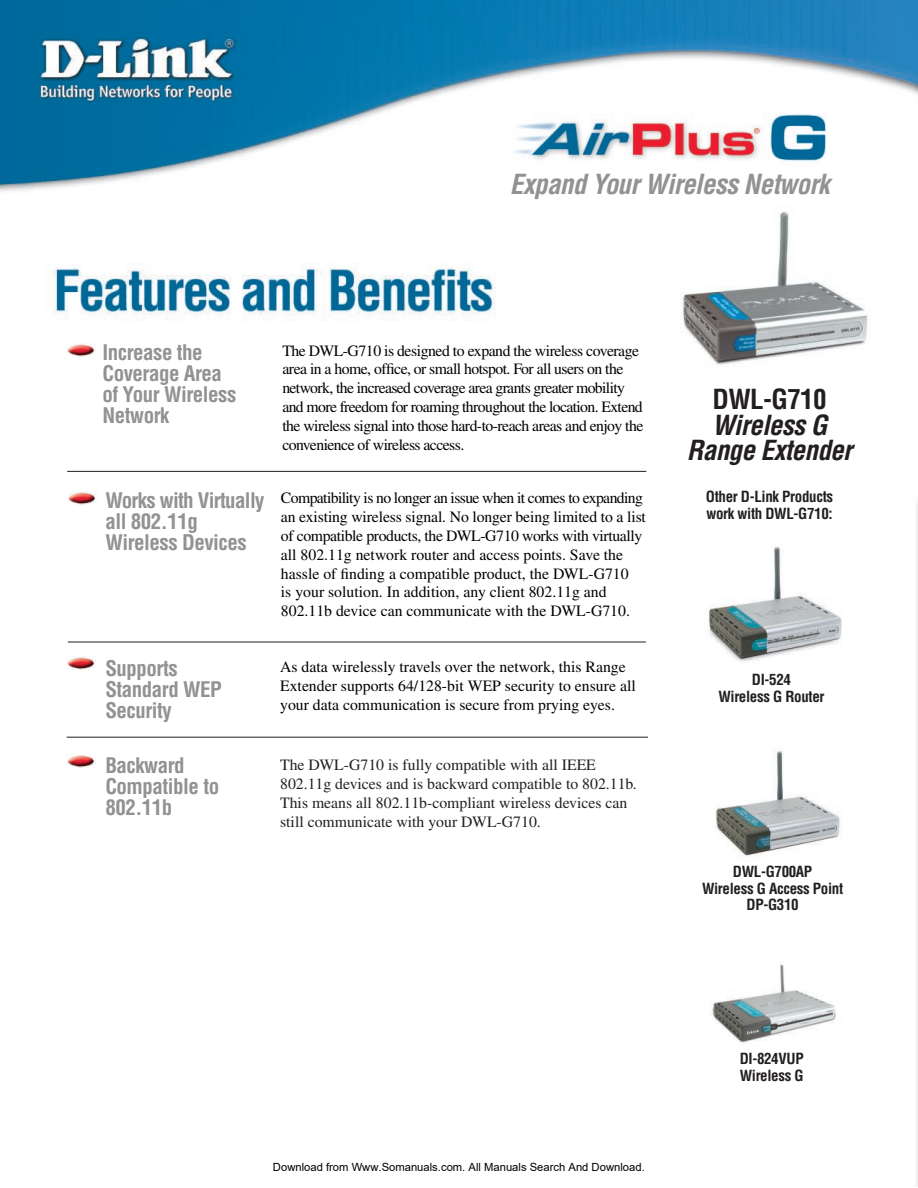
<style>
.page{position:relative;width:918px;height:1188px;background:#fff}
.page>*{position:absolute;margin:0;border:0;box-sizing:border-box;transform-origin:0 0}
.t1{font:italic 700 condensed 27px "Helvetica";letter-spacing:-.025em;color:#919294}
.t2{font:italic 700 condensed 27px/25.5px "Helvetica";letter-spacing:-.025em;color:#231f20;text-align:center}
.t3{font:700 condensed 27px "Helvetica";letter-spacing:-.025em;color:#231f20}
.t4{font:700 condensed 21px/21px "Helvetica";letter-spacing:-.025em;color:#919294}
.t5{font:15.75px/18.9px "Times";letter-spacing:-.025em;color:#000}
.t6{font:15.75px/18.9px "Times";color:#231f20}
.t7{font:15.75px/18.9px "Times";color:#000}
.t8{font:700 condensed 15px/16.5px "Helvetica";letter-spacing:-.025em;color:#231f20}
.t9{font:11.25px "Arial";color:#000}
</style>
<div class="page">
<img style="left:0;top:0;width:918px;height:1187px">
<div style="left:282px;top:343px;width:364px;height:110px;background:#fff"></div>
<hr style="left:68px;top:642px;width:578px;height:1px;background:#231f20">
<img style="left:67px;top:343px;width:29px;height:14px">
<img style="left:67px;top:657px;width:28px;height:14px">
<hr style="left:67px;top:471px;width:579px;height:1px;background:#231f20">
<img style="left:67px;top:491px;width:29px;height:14px">
<hr style="left:67px;top:737px;width:581px;height:1px;background:#231f20">
<img style="left:67px;top:754px;width:28px;height:14px">
<img style="left:510px;top:113px;width:318px;height:54px">
<h1 class="t1" style="left:510px;top:167px;width:321px">Expand Your Wireless Network</h1>
<h2 class="t4" style="left:103px;top:341px;width:135px">Increase the<br>Coverage Area of Your Wireless<br>Network</h2>
<p class="t5" style="left:282px;top:341px;width:362px">The DWL-G710 is designed to expand the wireless coverage area in a home, office, or small hotspot. For all users on the network, the increased coverage area grants greater mobility and more freedom for roaming throughout the location. Extend the wireless signal into those hard-to-reach areas and enjoy the convenience of wireless access.</p>
<h2 class="t4" style="left:105px;top:489px;width:161px">Works with Virtually all 802.11g<br>Wireless Devices</h2>
<p class="t5" style="left:281px;top:488px;width:367px">Compatibility is no longer an issue when it comes to expanding an existing wireless signal. No longer being limited to a list of compatible products, the DWL-G710 works with virtually all 802.11g network router and access points. Save the hassle of finding a compatible product, the DWL-G710<br>is your solution. In addition, any client 802.11g and 802.11b device can communicate with the DWL-G710.</p>
<h2 class="t4" style="left:105px;top:657px;width:118px">Supports<br>Standard WEP<br>Security</h2>
<p class="t7" style="left:280px;top:658px;width:357px">As data wirelessly travels over the network, this Range<br>Extender supports 64/128-bit WEP security to ensure all your data communication is secure from prying eyes.</p>
<h2 class="t4" style="left:105px;top:755px;width:115px">Backward<br>Compatible to<br>802.11b</h2>
<p class="t6" style="left:280px;top:755px;width:358px">The DWL-G710 is fully compatible with all IEEE 802.11g devices and is backward compatible to 802.11b.<br>This means all 802.11b-compliant wireless devices can still communicate with your DWL-G710.</p>
<h1 class="t3" style="left:713px;top:382px;width:116px">DWL-G710</h1>
<h1 class="t2" style="left:687px;top:412px;width:167px">Wireless G<br>Range Extender</h1>
<p class="t8" style="left:706px;top:488px;width:129px">Other D-Link Products work with DWL-G710:</p>
<p class="t8" style="left:718px;top:672px;width:108px;text-align:center">DI-524<br>Wireless G Router</p>
<p class="t8" style="left:702px;top:863px;width:143px;text-align:center">DWL-G700AP<br>Wireless G Access Point<br>DP-G310</p>
<p class="t9" style="left:273px;top:1160px;width:373px">Download from Www.Somanuals.com. All Manuals Search And Download.</p>
<p class="t8" style="left:740px;top:1050px;width:65px">DI-824VUP<br>Wireless G</p>
</div>
